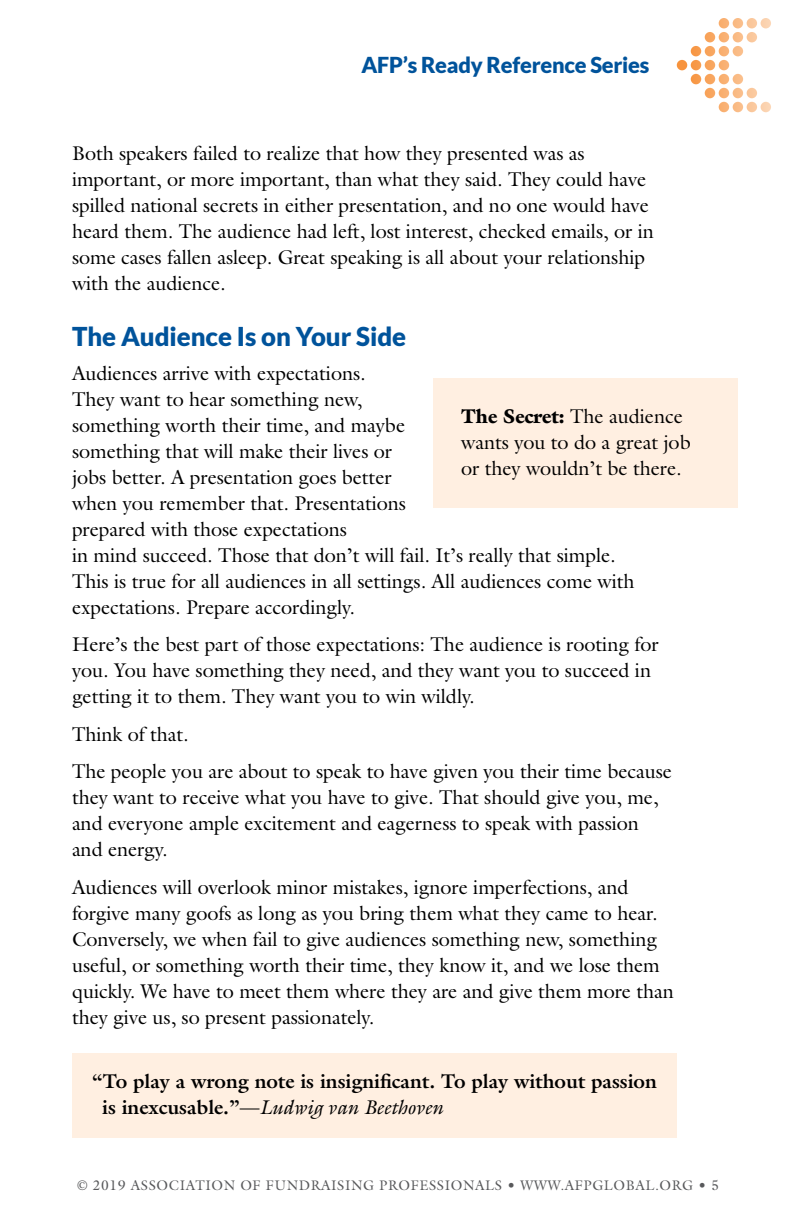
<style>
.page{position:relative;width:792px;height:1224px;background:#fff}
.page>*{position:absolute;margin:0;border:0;box-sizing:border-box;transform-origin:0 0}
.t1{font:900 26px "Lato";letter-spacing:-.005em;color:#00539b}
.t2{font:900 22px "Lato";letter-spacing:-.01em;color:#00539b}
.t3{font:20px/26px "Galliard";letter-spacing:-.005em;color:#000}
.t4{font:700 20px/26px "Galliard";letter-spacing:-.005em;color:#000}
.t5{font:14px "Galliard";letter-spacing:.045em;color:#58595b}
.s1{font-weight:900}
.s2{font-weight:400}
.s3{font-weight:400;font-style:italic}
</style>
<div class="page">
<div style="left:761px;top:18px;width:10px;height:10px;background:#fbd4b2;border-radius:50%"></div>
<div style="left:747px;top:18px;width:10px;height:10px;background:#fac89d;border-radius:50%"></div>
<div style="left:733px;top:18px;width:10px;height:10px;background:#fabc88;border-radius:50%"></div>
<div style="left:719px;top:18px;width:10px;height:10px;background:#f9b173;border-radius:50%"></div>
<div style="left:747px;top:32px;width:10px;height:10px;background:#fac89d;border-radius:50%"></div>
<div style="left:733px;top:32px;width:10px;height:10px;background:#fabc88;border-radius:50%"></div>
<div style="left:719px;top:32px;width:10px;height:10px;background:#f9b173;border-radius:50%"></div>
<div style="left:705px;top:32px;width:10px;height:10px;background:#f8a55d;border-radius:50%"></div>
<div style="left:733px;top:46px;width:10px;height:10px;background:#fabc88;border-radius:50%"></div>
<div style="left:719px;top:46px;width:10px;height:10px;background:#f9b173;border-radius:50%"></div>
<svg style="left:705px;top:46px;width:10px;height:10px"></svg>
<svg style="left:691px;top:46px;width:10px;height:10px"></svg>
<div style="left:719px;top:60px;width:10px;height:10px;background:#f9b173;border-radius:50%"></div>
<svg style="left:705px;top:60px;width:10px;height:10px"></svg>
<svg style="left:691px;top:60px;width:10px;height:10px"></svg>
<div style="left:677px;top:60px;width:10px;height:10px;background:#f7933d;border-radius:50%"></div>
<div style="left:733px;top:74px;width:10px;height:10px;background:#fabc88;border-radius:50%"></div>
<div style="left:719px;top:74px;width:10px;height:10px;background:#f9b173;border-radius:50%"></div>
<svg style="left:705px;top:74px;width:10px;height:10px"></svg>
<svg style="left:691px;top:74px;width:10px;height:10px"></svg>
<div style="left:747px;top:88px;width:10px;height:10px;background:#fac89d;border-radius:50%"></div>
<div style="left:733px;top:88px;width:10px;height:10px;background:#fabc88;border-radius:50%"></div>
<svg style="left:719px;top:88px;width:10px;height:10px"></svg>
<svg style="left:705px;top:88px;width:10px;height:10px"></svg>
<div style="left:761px;top:102px;width:10px;height:10px;background:#fbd4b2;border-radius:50%"></div>
<div style="left:747px;top:102px;width:10px;height:10px;background:#fac89d;border-radius:50%"></div>
<div style="left:733px;top:102px;width:10px;height:10px;background:#fabc88;border-radius:50%"></div>
<svg style="left:719px;top:102px;width:10px;height:10px"></svg>
<div style="left:433px;top:378px;width:305px;height:130px;background:#ffefe1"></div>
<div style="left:72px;top:1053px;width:605px;height:85px;background:#ffefe1"></div>
<p class="t2" style="left:361px;top:52px;width:289px">AFP’s Ready Reference Series</p>
<p class="t3" style="left:72px;top:140px;width:583px">Both speakers failed to realize that how they presented was as important, or more important, than what they said. They could have spilled national secrets in either presentation, and no one would have heard them. The audience had left, lost interest, checked emails, or in some cases fallen asleep. Great speaking is all about your relationship with the audience.</p>
<h1 class="t1" style="left:72px;top:321px;width:336px">The Audience Is on Your Side</h1>
<p class="t3" style="left:72px;top:360px;width:564px">Audiences arrive with expectations.<br>They want to hear something new,<br>something worth their time, and maybe<br>something that will make their lives or<br>jobs better. A presentation goes better<br>when you remember that. Presentations<br>prepared with those expectations<br>in mind succeed. Those that don’t will fail. It’s really that simple.<br>This is true for all audiences in all settings. All audiences come with expectations. Prepare accordingly.</p>
<p class="t3" style="left:72px;top:631px;width:588px">Here’s the best part of those expectations: The audience is rooting for you. You have something they need, and they want you to succeed in getting it to them. They want you to win wildly.</p>
<p class="t3" style="left:72px;top:715px;width:601px;line-height:37.6px">Think of that.<br>The people you are about to speak to have given you their time because</p>
<p class="t3" style="left:72px;top:784px;width:588px">they want to receive what you have to give. That should give you, me, and everyone ample excitement and eagerness to speak with passion and energy.</p>
<p class="t3" style="left:72px;top:874px;width:603px">Audiences will overlook minor mistakes, ignore imperfections, and forgive many goofs as long as you bring them what they came to hear.<br>Conversely, we when fail to give audiences something new, something useful, or something worth their time, they know it, and we lose them quickly. We have to meet them where they are and give them more than they give us, so present passionately.</p>
<p class="t3" style="left:461px;top:403px;width:231px"><span class="s1">The Secret:</span> The audience wants you to do a great job or they wouldn’t be there.</p>
<p class="t4" style="left:102px;top:1068px;width:556px;text-indent:-10px">“To play a wrong note is insignificant. To play without passion is inexcusable.”<span class="s2">—</span><span class="s3">Ludwig van Beethoven</span></p>
<p class="t5" style="left:77px;top:1177px;width:644px">© 2019 ASSOCIATION OF FUNDRAISING PROFESSIONALS • WWW.AFPGLOBAL.ORG • 5</p>
</div>
